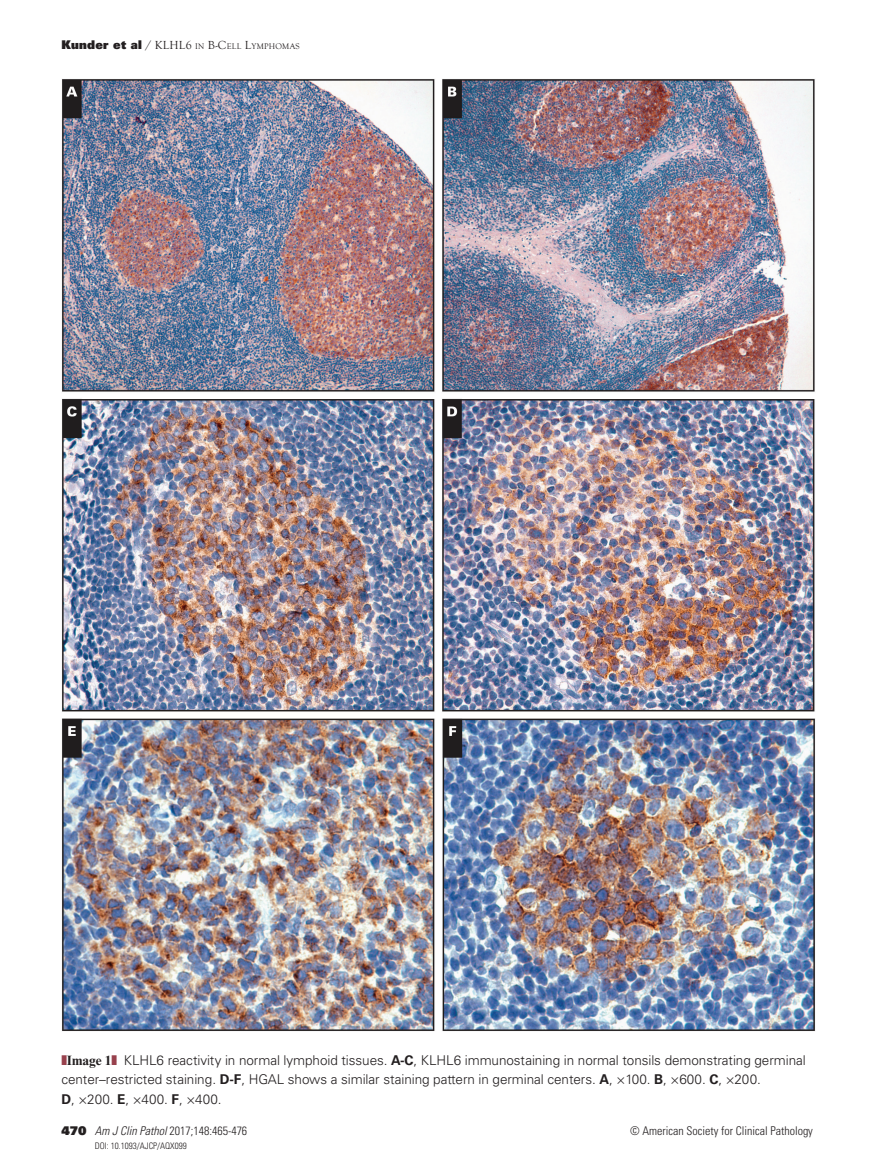
<style>
.page{position:relative;width:876px;height:1174px;background:#fff}
.page>*{position:absolute;margin:0;border:0;box-sizing:border-box;transform-origin:0 0}
.t1{font:300 13.5px/19.5px "Univers LT Std";letter-spacing:-.005em;color:#231f20}
.t2{font:300 condensed 12px "Univers LT Std";color:#231f20}
.t3{font:300 condensed 9px "Univers LT Std";color:#231f20}
.t4{font:8.4px "Goudy Old Style T";letter-spacing:.03em;color:#231f20}
.s1{font-family:"Univers LT Std X Black";font-size:12px}
.s2{font-size:12px}
.s3{font-family:"Arial Unicode MS";font-weight:400;color:#98414d}
.s4{font-family:"Times New Roman MT Std";font-weight:700}
.s5{font-weight:700}
.s6{font-family:"Univers LT Std X Black";font-weight:400;font-stretch:normal}
.s7{font-style:italic}
</style>
<div class="page">
<img style="left:62px;top:79px;width:753px;height:952px">
<p class="t4" style="left:61px;top:42px;width:240px"><span class="s1">K</span><span class="s1">under et al</span> <span class="s2">/ KLHL6</span> IN <span class="s2">B-C</span>ELL <span class="s2">L</span>YMPHOMAS</p>
<p class="t1" style="left:61px;top:1050px;width:746px"><span class="s3">❚</span><span class="s4">Image 1</span><span class="s3">❚</span> KLHL6 reactivity in normal lymphoid tissues. <span class="s5">A-C</span>, KLHL6 immunostaining in normal tonsils demonstrating germinal center–restricted staining. <span class="s5">D-F</span>, HGAL shows a similar staining pattern in germinal centers. <span class="s5">A</span>, ×100. <span class="s5">B</span>, ×600. <span class="s5">C</span>, ×200.<br><span class="s5">D</span>, ×200. <span class="s5">E</span>, ×400. <span class="s5">F</span>, ×400.</p>
<p class="t2" style="left:61px;top:1124px;width:187px"><span class="s6">470</span> <span class="s7">Am J Clin Pathol</span> 2017;148:465-476</p>
<p class="t3" style="left:95px;top:1140px;width:93px">DOI: 10.1093/AJCP/AQX099</p>
<p class="t2" style="left:630px;top:1124px;width:184px">© American Society for Clinical Pathology</p>
</div>
